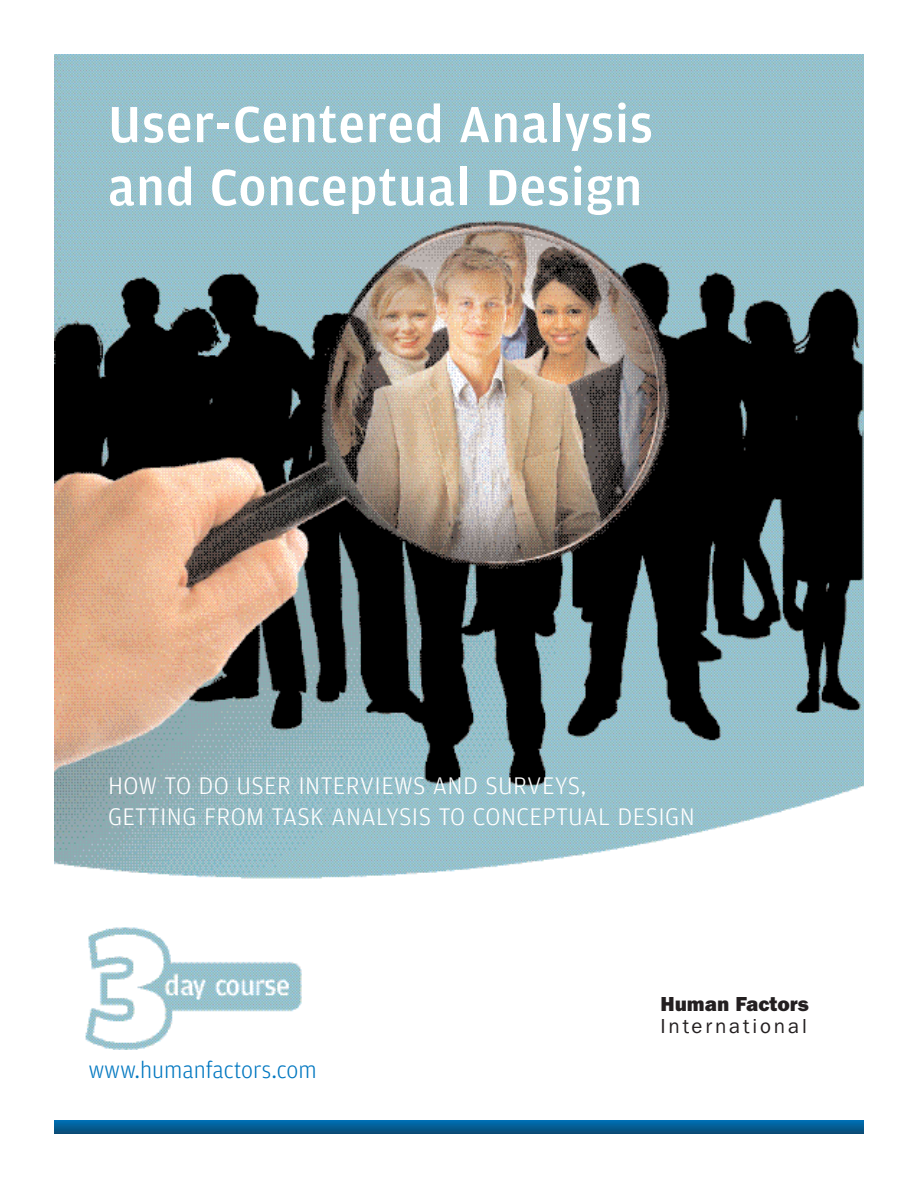
<style>
.page{position:relative;width:918px;height:1188px;background:#fff}
.page>*{position:absolute;margin:0;border:0;box-sizing:border-box;transform-origin:0 0}
.t1{font:500 54px/63px "Amplitude";letter-spacing:.015em;color:#fff}
.t2{font:300 25.5px/30.6px "Amplitude";letter-spacing:.015em;color:#fff}
.t3{font:300 24px "Amplitude";color:#0077c0}
.t4{font:21px "Franklin Gothic";letter-spacing:.135em;color:#231f20}
.t5{font:800 21px "Franklin Gothic";color:#231f20}
</style>
<div class="page">
<img style="left:54px;top:54px;width:810px;height:995px">
<svg style="left:54px;top:1120px;width:810px;height:14px;background:#045d94"></svg>
<h1 class="t1" style="left:108px;top:92px;width:546px">User-Centered Analysis and Conceptual Design</h1>
<p class="t2" style="left:108px;top:770px;width:588px">HOW TO DO USER INTERVIEWS AND SURVEYS,<br>GETTING FROM TASK ANALYSIS TO CONCEPTUAL DESIGN</p>
<p class="t3" style="left:89px;top:1055px;width:229px">www.humanfactors.com</p>
<p class="t5" style="left:660px;top:991px;width:150px">Human Factors</p>
<p class="t4" style="left:660px;top:1014px;width:148px">International</p>
</div>
